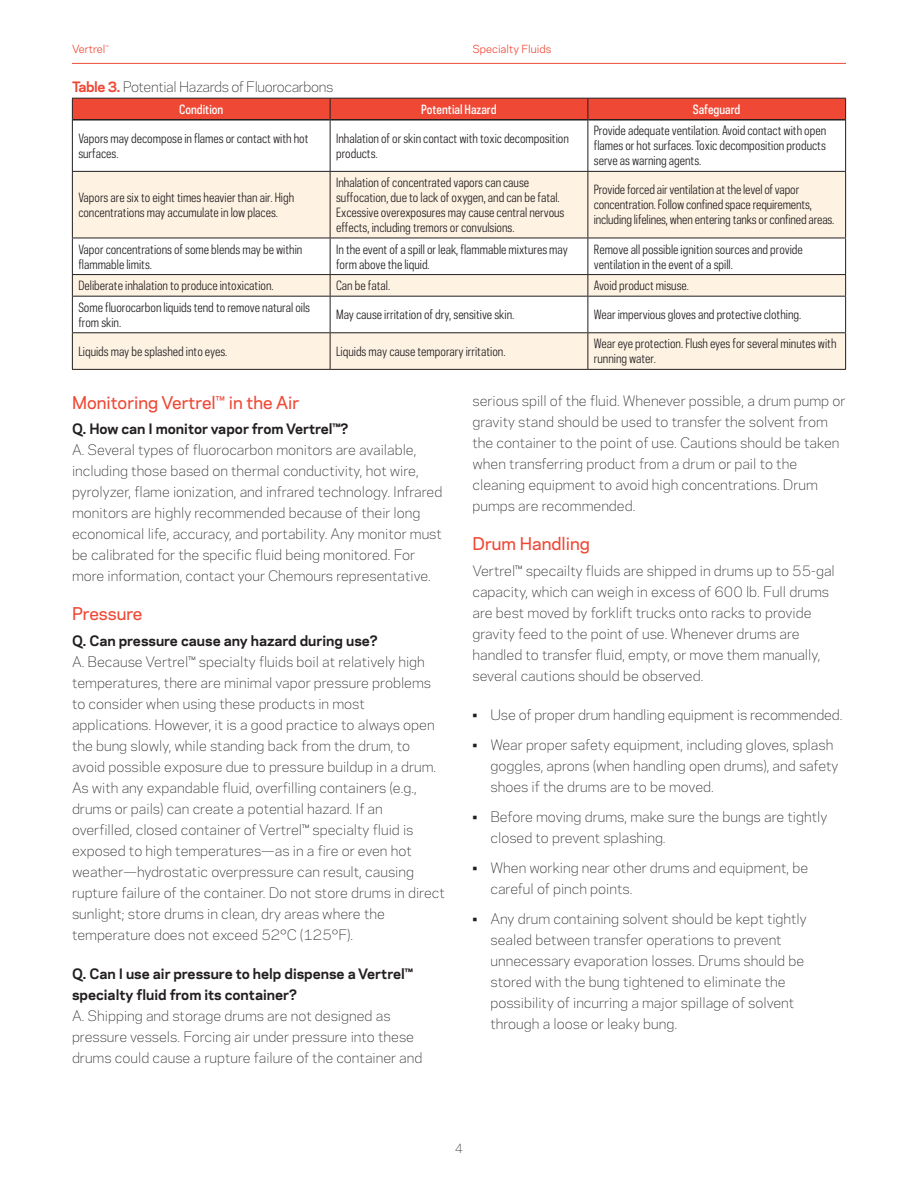
<style>
.page{position:relative;width:918px;height:1188px;background:#fff}
.page>*{position:absolute;margin:0;border:0;box-sizing:border-box;transform-origin:0 0}
.t1{font:500 16.5px "Chemours Sans";color:#ef4835}
.t2{font:300 13.5px/21px "Chemours Sans";color:#231f20}
.t3{font:700 13.5px/21px "Chemours Sans";color:#231f20}
.t4{font:300 13.5px "Chemours Sans";letter-spacing:-.03em;color:#231f20}
.t5{font:12px/15px "Chemours Sans Cond";color:#231f20}
.t6{font:500 12px "Chemours Sans Cond";color:#fff}
.t7{font:300 12px "Chemours Sans";color:#231f20}
.t8{font:10.5px "Chemours Sans";color:#ef4835}
.s1{font-weight:700;color:#ef4835}
</style>
<div class="page">
<hr style="left:72px;top:63px;width:774px;height:1px;background:#ef4835">
<svg style="left:73px;top:172px;width:772px;height:197px;fill:#fef2e3"></svg>
<hr style="left:73px;top:119px;width:257px;height:2px;background:#231f20">
<hr style="left:330px;top:119px;width:257px;height:2px;background:#231f20">
<hr style="left:588px;top:119px;width:257px;height:2px;background:#231f20">
<svg style="left:72px;top:98px;width:774px;height:22px;background:#de4533"></svg>
<hr style="left:72px;top:120px;width:1px;height:51px;background:#231f20">
<hr style="left:330px;top:120px;width:1px;height:51px;background:#231f20">
<hr style="left:588px;top:120px;width:1px;height:51px;background:#231f20">
<hr style="left:845px;top:120px;width:1px;height:51px;background:#231f20">
<hr style="left:72px;top:171px;width:258px;height:1px;background:#231f20">
<hr style="left:72px;top:172px;width:1px;height:66px;background:#231f20">
<hr style="left:330px;top:171px;width:258px;height:1px;background:#231f20">
<hr style="left:330px;top:172px;width:1px;height:66px;background:#231f20">
<hr style="left:588px;top:171px;width:258px;height:1px;background:#231f20">
<hr style="left:588px;top:172px;width:1px;height:66px;background:#231f20">
<hr style="left:845px;top:172px;width:1px;height:66px;background:#231f20">
<hr style="left:72px;top:238px;width:258px;height:1px;background:#231f20">
<hr style="left:72px;top:238px;width:1px;height:36px;background:#231f20">
<hr style="left:330px;top:238px;width:258px;height:1px;background:#231f20">
<hr style="left:330px;top:238px;width:1px;height:36px;background:#231f20">
<hr style="left:588px;top:238px;width:258px;height:1px;background:#231f20">
<hr style="left:588px;top:238px;width:1px;height:36px;background:#231f20">
<hr style="left:845px;top:238px;width:1px;height:36px;background:#231f20">
<hr style="left:72px;top:274px;width:258px;height:1px;background:#231f20">
<svg style="left:72px;top:275px;width:1px;height:21px"></svg>
<hr style="left:330px;top:274px;width:258px;height:1px;background:#231f20">
<svg style="left:330px;top:275px;width:1px;height:21px"></svg>
<hr style="left:588px;top:274px;width:258px;height:1px;background:#231f20">
<svg style="left:588px;top:275px;width:1px;height:21px"></svg>
<svg style="left:845px;top:275px;width:1px;height:21px"></svg>
<hr style="left:72px;top:296px;width:258px;height:1px;background:#231f20">
<hr style="left:72px;top:297px;width:1px;height:35px;background:#231f20">
<hr style="left:330px;top:296px;width:258px;height:1px;background:#231f20">
<hr style="left:330px;top:297px;width:1px;height:35px;background:#231f20">
<hr style="left:588px;top:296px;width:258px;height:1px;background:#231f20">
<hr style="left:588px;top:297px;width:1px;height:35px;background:#231f20">
<hr style="left:845px;top:297px;width:1px;height:35px;background:#231f20">
<hr style="left:72px;top:332px;width:258px;height:1px;background:#231f20">
<hr style="left:72px;top:333px;width:1px;height:36px;background:#231f20">
<hr style="left:330px;top:332px;width:258px;height:1px;background:#231f20">
<hr style="left:330px;top:333px;width:1px;height:36px;background:#231f20">
<hr style="left:588px;top:332px;width:258px;height:1px;background:#231f20">
<hr style="left:588px;top:333px;width:1px;height:36px;background:#231f20">
<hr style="left:845px;top:333px;width:1px;height:36px;background:#231f20">
<hr style="left:72px;top:369px;width:258px;height:1px;background:#231f20">
<hr style="left:330px;top:369px;width:258px;height:1px;background:#231f20">
<hr style="left:588px;top:369px;width:258px;height:1px;background:#231f20">
<p class="t8" style="left:72px;top:41px;width:38px">Vertrel<sup>™</sup></p>
<p class="t8" style="left:472px;top:41px;width:80px">Specialty Fluids</p>
<p class="t4" style="left:72px;top:76px;width:263px"><span class="s1">Table 3.</span> Potential Hazards of Fluorocarbons</p>
<p class="t6" style="left:179px;top:101px;width:46px">Condition</p>
<p class="t6" style="left:421px;top:101px;width:77px">Potential Hazard</p>
<p class="t6" style="left:693px;top:101px;width:49px">Safeguard</p>
<p class="t5" style="left:78px;top:131px;width:232px">Vapors may decompose in flames or contact with hot surfaces.</p>
<p class="t5" style="left:336px;top:131px;width:234px">Inhalation of or skin contact with toxic decomposition products.</p>
<p class="t5" style="left:594px;top:123px;width:234px;text-align:justify">Provide adequate ventilation. Avoid contact with open flames or hot surfaces. Toxic decomposition products serve as warning agents.</p>
<p class="t5" style="left:78px;top:190px;width:217px">Vapors are six to eight times heavier than air. High concentrations may accumulate in low places.</p>
<p class="t5" style="left:336px;top:175px;width:230px">Inhalation of concentrated vapors can cause suffocation, due to lack of oxygen, and can be fatal.<br>Excessive overexposures may cause central nervous effects, including tremors or convulsions.</p>
<p class="t5" style="left:594px;top:182px;width:242px">Provide forced air ventilation at the level of vapor concentration. Follow confined space requirements, including lifelines, when entering tanks or confined areas.</p>
<p class="t5" style="left:78px;top:241px;width:225px">Vapor concentrations of some blends may be within flammable limits.</p>
<p class="t5" style="left:336px;top:241px;width:233px">In the event of a spill or leak, flammable mixtures may form above the liquid.</p>
<p class="t5" style="left:594px;top:241px;width:210px">Remove all possible ignition sources and provide ventilation in the event of a spill.</p>
<p class="t5" style="left:78px;top:278px;width:197px">Deliberate inhalation to produce intoxication.</p>
<p class="t5" style="left:336px;top:278px;width:56px">Can be fatal.</p>
<p class="t5" style="left:594px;top:278px;width:97px">Avoid product misuse.</p>
<p class="t5" style="left:78px;top:300px;width:233px">Some fluorocarbon liquids tend to remove natural oils from skin.</p>
<p class="t5" style="left:336px;top:307px;width:180px">May cause irritation of dry, sensitive skin.</p>
<p class="t5" style="left:594px;top:307px;width:209px">Wear impervious gloves and protective clothing.</p>
<p class="t5" style="left:78px;top:344px;width:151px">Liquids may be splashed into eyes.</p>
<p class="t5" style="left:336px;top:344px;width:171px">Liquids may cause temporary irritation.</p>
<p class="t5" style="left:594px;top:336px;width:244px">Wear eye protection. Flush eyes for several minutes with running water.</p>
<p class="t1" style="left:72px;top:390px;width:229px">Monitoring Vertrel™ in the Air</p>
<p class="t3" style="left:72px;top:418px;width:278px">Q. How can I monitor vapor from Vertrel™?</p>
<p class="t2" style="left:72px;top:439px;width:372px">A. Several types of fluorocarbon monitors are available, including those based on thermal conductivity, hot wire, pyrolyzer, flame ionization, and infrared technology. Infrared monitors are highly recommended because of their long economical life, accuracy, and portability. Any monitor must be calibrated for the specific fluid being monitored. For more information, contact your Chemours representative.</p>
<p class="t1" style="left:72px;top:601px;width:72px">Pressure</p>
<p class="t3" style="left:72px;top:629px;width:307px">Q. Can pressure cause any hazard during use?</p>
<p class="t2" style="left:72px;top:650px;width:374px">A. Because Vertrel™ specialty fluids boil at relatively high temperatures, there are minimal vapor pressure problems to consider when using these products in most applications. However, it is a good practice to always open the bung slowly, while standing back from the drum, to avoid possible exposure due to pressure buildup in a drum.<br>As with any expandable fluid, overfilling containers (e.g., drums or pails) can create a potential hazard. If an overfilled, closed container of Vertrel™ specialty fluid is exposed to high temperatures—as in a fire or even hot weather—hydrostatic overpressure can result, causing rupture failure of the container. Do not store drums in direct sunlight; store drums in clean, dry areas where the temperature does not exceed 52°C (125°F).</p>
<p class="t3" style="left:72px;top:962px;width:342px">Q. Can I use air pressure to help dispense a Vertrel™ specialty fluid from its container?</p>
<p class="t2" style="left:72px;top:1004px;width:352px">A. Shipping and storage drums are not designed as pressure vessels. Forcing air under pressure into these drums could cause a rupture failure of the container and</p>
<p class="t2" style="left:473px;top:390px;width:375px">serious spill of the fluid. Whenever possible, a drum pump or gravity stand should be used to transfer the solvent from the container to the point of use. Cautions should be taken when transferring product from a drum or pail to the cleaning equipment to avoid high concentrations. Drum pumps are recommended.</p>
<p class="t1" style="left:472px;top:531px;width:119px">Drum Handling</p>
<p class="t2" style="left:472px;top:559px;width:364px">Vertrel™ specailty fluids are shipped in drums up to 55-gal capacity, which can weigh in excess of 600 lb. Full drums are best moved by forklift trucks onto racks to provide gravity feed to the point of use. Whenever drums are handled to transfer fluid, empty, or move them manually, several cautions should be observed.</p>
<p class="t2" style="left:472px;top:703px;width:371px">• Use of proper drum handling equipment is recommended.</p>
<p class="t2" style="left:490px;top:733px;width:350px;text-indent:-18px">• Wear proper safety equipment, including gloves, splash goggles, aprons (when handling open drums), and safety shoes if the drums are to be moved.</p>
<p class="t2" style="left:490px;top:805px;width:338px;text-indent:-18px">• Before moving drums, make sure the bungs are tightly closed to prevent splashing.</p>
<p class="t2" style="left:490px;top:856px;width:319px;text-indent:-18px">• When working near other drums and equipment, be careful of pinch points.</p>
<p class="t2" style="left:490px;top:907px;width:318px;text-indent:-18px">• Any drum containing solvent should be kept tightly sealed between transfer operations to prevent unnecessary evaporation losses. Drums should be stored with the bung tightened to eliminate the possibility of incurring a major spillage of solvent through a loose or leaky bung.</p>
<p class="t7" style="left:455px;top:1139px;width:10px">4</p>
</div>
